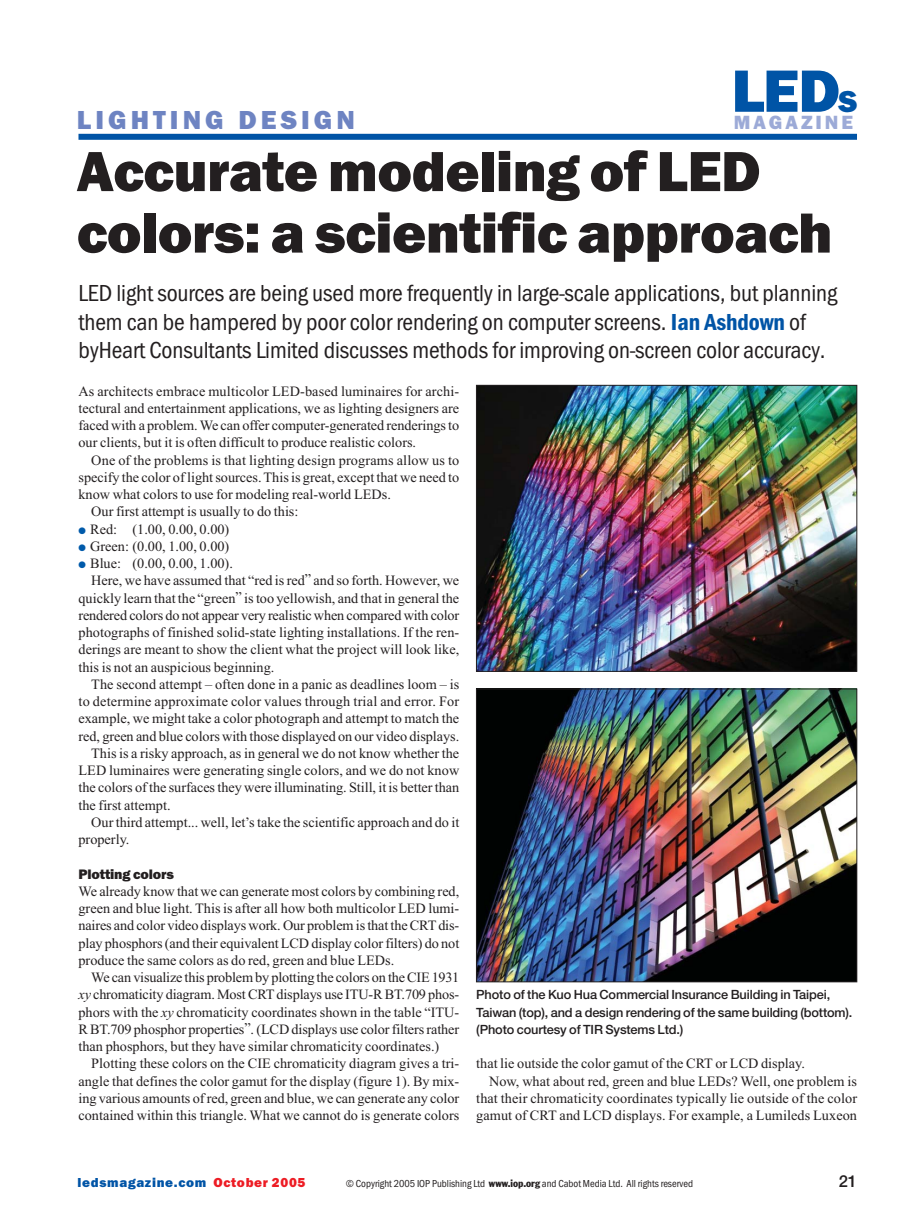
<style>
.page{position:relative;width:905px;height:1224px;background:#fff}
.page>*{position:absolute;margin:0;border:0;box-sizing:border-box;transform-origin:0 0}
.t1{font:800 61.8px "Franklin Got Md Io P";color:#0054a6}
.t2{font:800 58.5px/61.5px "Franklin Got Md Io P";letter-spacing:-.01em;color:#231f20}
.t3{font:800 27px "Franklin Got Md Io P";letter-spacing:.15em;color:#6e84c2}
.t4{font:24px/28.5px "Franklin Got Cd Io P";letter-spacing:-.005em;color:#231f20}
.t5{font:800 19.8px "Franklin Got Md Io P";letter-spacing:.15em;color:#9caad7}
.t6{font:500 16.5px "Helvetica Neue";color:#231f20}
.t7{font:14.25px/17.2px "Times New Roman";color:#231f20;text-align:justify}
.t8{font:800 14.25px "Franklin Got Md Io P";letter-spacing:-.01em;color:#231f20}
.t9{font:800 13.5px "Franklin Got Md Io P";letter-spacing:.05em;color:#0054a6}
.t10{font:500 12.75px/17.2px "Helvetica Neue";letter-spacing:-.01em;color:#231f20}
.t11{font:10.5px "Franklin Got Cd Io P";color:#231f20}
.s1{font-size:31.35px}
.s2{font-weight:600;color:#0054a6}
.s3{color:#005aaa}
.s4{font-style:italic}
.s5{color:#ed1c24}
.s6{font-family:"Franklin Gothic";font-stretch:condensed}
</style>
<div class="page">
<div style="left:78px;top:134px;width:779px;height:6px;background:#0054a6"></div>
<img style="left:478px;top:691px;width:377px;height:289px">
<div style="left:476px;top:689px;width:381px;height:293px;border:1px solid #231f20"></div>
<img style="left:478px;top:387px;width:377px;height:283px">
<div style="left:476px;top:385px;width:381px;height:287px;border:1px solid #231f20"></div>
<h3 class="t3" style="left:77px;top:110px;width:280px">LIGHTING DESIGN</h3>
<h1 class="t1" style="left:731px;top:68px;width:127px">LED<span class="s1">S</span></h1>
<h3 class="t5" style="left:733px;top:115px;width:121px">MAGAZINE</h3>
<h2 class="t2" style="left:77px;top:146px;width:757px">Accurate modeling of LED colors: a scientific approach</h2>
<p class="t4" style="left:78px;top:281px;width:760px">LED light sources are being used more frequently in large-scale applications, but planning them can be hampered by poor color rendering on computer screens. <span class="s2">Ian Ashdown</span> of byHeart Consultants Limited discusses methods for improving on-screen color accuracy.</p>
<p class="t7" style="left:78px;top:384px;width:382px">As architects embrace multicolor LED-based luminaires for archi&shy;tectural and entertainment applications, we as lighting designers are faced with a problem. We can offer computer-generated renderings to our clients, but it is often difficult to produce realistic colors.</p>
<p class="t7" style="left:91px;top:453px;width:369px">One of the problems is that lighting design programs allow us to</p>
<p class="t7" style="left:78px;top:470px;width:382px">specify the color of light sources. This is great, except that we need to</p>
<p class="t7" style="left:78px;top:487px;width:314px">know what colors to use for modeling real-world LEDs.</p>
<p class="t7" style="left:91px;top:504px;width:209px">Our first attempt is usually to do this:</p>
<p class="t7" style="left:78px;top:522px;width:152px"><span class="s3">●</span> Red: (1.00, 0.00, 0.00)</p>
<p class="t7" style="left:78px;top:539px;width:152px"><span class="s3">●</span> Green: (0.00, 1.00, 0.00)</p>
<p class="t7" style="left:78px;top:556px;width:156px"><span class="s3">●</span> Blue: (0.00, 0.00, 1.00).</p>
<p class="t7" style="left:91px;top:573px;width:369px">Here, we have assumed that “red is red” and so forth. However, we</p>
<p class="t7" style="left:78px;top:591px;width:382px">quickly learn that the “green” is too yellowish, and that in general the</p>
<p class="t7" style="left:78px;top:608px;width:382px">rendered colors do not appear very realistic when compared with color</p>
<p class="t7" style="left:78px;top:625px;width:382px">photographs of finished solid-state lighting installations. If the ren-</p>
<p class="t7" style="left:78px;top:642px;width:382px">derings are meant to show the client what the project will look like,</p>
<p class="t7" style="left:78px;top:660px;width:197px">this is not an auspicious beginning.</p>
<p class="t7" style="left:91px;top:677px;width:369px">The second attempt – often done in a panic as deadlines loom – is</p>
<p class="t7" style="left:78px;top:694px;width:382px">to determine approximate color values through trial and error. For</p>
<p class="t7" style="left:78px;top:711px;width:382px">example, we might take a color photograph and attempt to match the</p>
<p class="t7" style="left:78px;top:729px;width:382px">red, green and blue colors with those displayed on our video displays.</p>
<p class="t7" style="left:91px;top:746px;width:369px">This is a risky approach, as in general we do not know whether the</p>
<p class="t7" style="left:78px;top:763px;width:382px">LED luminaires were generating single colors, and we do not know</p>
<p class="t7" style="left:78px;top:780px;width:382px">the colors of the surfaces they were illuminating. Still, it is better than</p>
<p class="t7" style="left:78px;top:798px;width:94px">the first attempt.</p>
<p class="t7" style="left:91px;top:815px;width:369px">Our third attempt... well, let’s take the scientific approach and do it</p>
<p class="t7" style="left:78px;top:832px;width:52px">properly.</p>
<p class="t8" style="left:78px;top:868px;width:97px">Plotting colors</p>
<p class="t7" style="left:78px;top:884px;width:382px">We already know that we can generate most colors by combining red, green and blue light. This is after all how both multicolor LED lumi&shy;naires and color video displays work. Our problem is that the CRT dis&shy;play phosphors (and their equivalent LCD display color filters) do not produce the same colors as do red, green and blue LEDs.</p>
<p class="t7" style="left:78px;top:970px;width:382px;text-indent:13px">We can visualize this problem by plotting the colors on the CIE 1931 <span class="s4">xy</span> chromaticity diagram. Most CRT displays use ITU-R BT.709 phos&shy;phors with the <span class="s4">xy</span> chromaticity coordinates shown in the table “ITU-R BT.709 phosphor properties”. (LCD displays use color filters rather than phosphors, but they have similar chromaticity coordinates.)</p>
<p class="t7" style="left:78px;top:1056px;width:382px;text-indent:13px">Plotting these colors on the CIE chromaticity diagram gives a tri&shy;angle that defines the color gamut for the display (figure 1). By mix&shy;ing various amounts of red, green and blue, we can generate any color contained within this triangle. What we cannot do is generate colors</p>
<p class="t7" style="left:476px;top:1056px;width:330px">that lie outside the color gamut of the CRT or LCD display.</p>
<p class="t10" style="left:476px;top:987px;width:378px">Photo of the Kuo Hua Commercial Insurance Building in Taipei,<br>Taiwan (top), and a design rendering of the same building (bottom). (Photo courtesy of TIR Systems Ltd.)</p>
<p class="t7" style="left:489px;top:1074px;width:369px">Now, what about red, green and blue LEDs? Well, one problem is</p>
<p class="t7" style="left:476px;top:1091px;width:382px">that their chromaticity coordinates typically lie outside of the color</p>
<p class="t7" style="left:476px;top:1108px;width:382px">gamut of CRT and LCD displays. For example, a Lumileds Luxeon</p>
<p class="t9" style="left:77px;top:1177px;width:229px">ledsmagazine.com <span class="s5">October 2005</span></p>
<p class="t11" style="left:346px;top:1179px;width:349px">© Copyright 2005 IOP Publishing Ltd <span class="s6">www.iop.org</span> and Cabot Media Ltd. All rights reserved</p>
<p class="t6" style="left:838px;top:1175px;width:20px">21</p>
</div>
